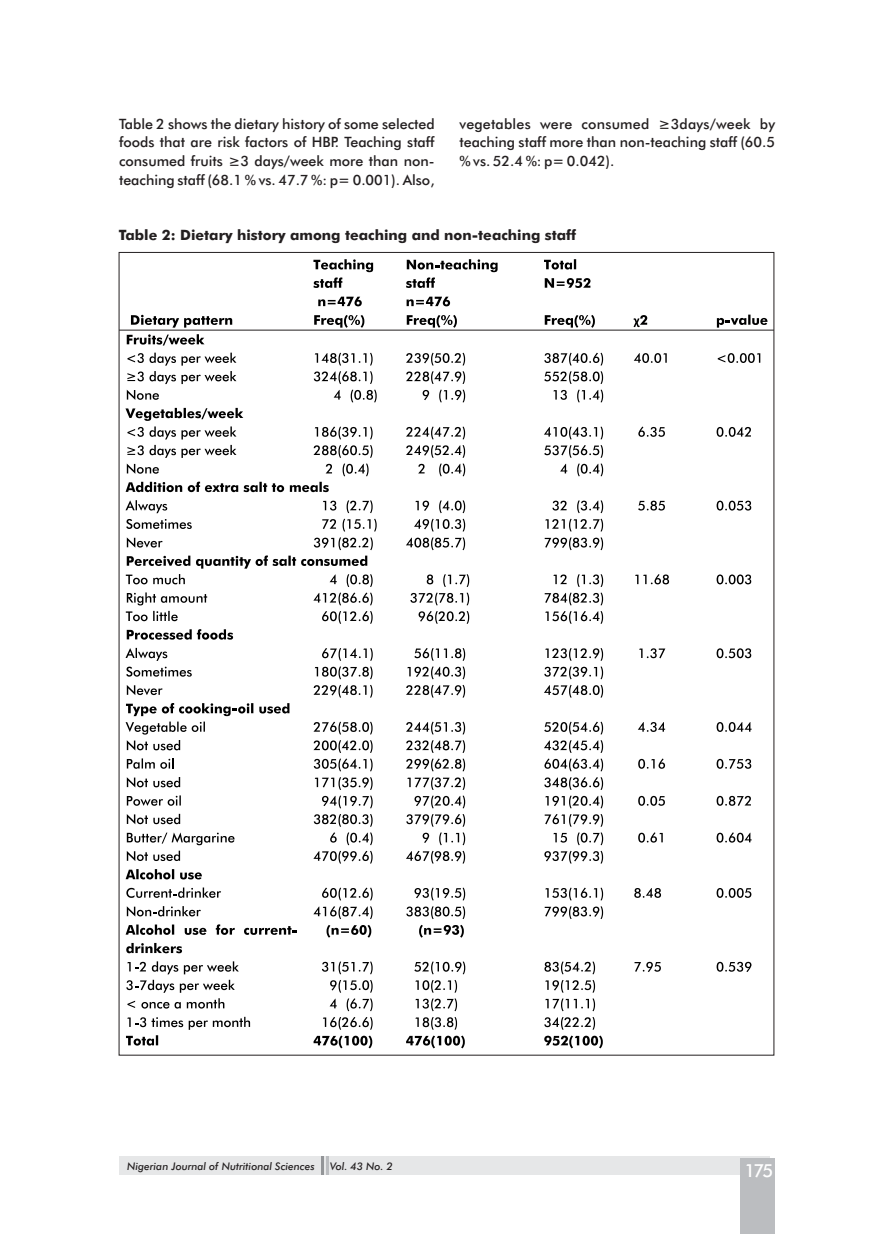
<style>
.page{position:relative;width:893px;height:1234px;background:#fff}
.page>*{position:absolute;margin:0;border:0;box-sizing:border-box;transform-origin:0 0}
.t1{font:500 18px "Futura BT";color:#fff}
.t2{font:500 14.25px/18.8px "Futura BT";color:#231f20;text-align:justify}
.t3{font:700 14.25px "Futura BT";color:#231f20}
.t4{font:italic 500 10.5px "Futura BT";color:#231f20}
</style>
<div class="page">
<svg style="left:313px;top:259px;width:60px;height:29px"></svg>
<svg style="left:318px;top:296px;width:44px;height:10px"></svg>
<svg style="left:406px;top:259px;width:92px;height:29px"></svg>
<svg style="left:407px;top:296px;width:43px;height:10px"></svg>
<svg style="left:544px;top:259px;width:32px;height:10px"></svg>
<svg style="left:545px;top:278px;width:45px;height:10px"></svg>
<svg style="left:131px;top:315px;width:101px;height:12px"></svg>
<svg style="left:314px;top:315px;width:50px;height:13px"></svg>
<svg style="left:407px;top:315px;width:50px;height:13px"></svg>
<svg style="left:545px;top:315px;width:50px;height:13px"></svg>
<svg style="left:634px;top:315px;width:13px;height:12px"></svg>
<svg style="left:717px;top:314px;width:50px;height:13px"></svg>
<svg style="left:127px;top:334px;width:77px;height:11px"></svg>
<svg style="left:127px;top:352px;width:109px;height:13px"></svg>
<svg style="left:315px;top:352px;width:58px;height:13px"></svg>
<svg style="left:406px;top:352px;width:59px;height:13px"></svg>
<svg style="left:544px;top:352px;width:59px;height:13px"></svg>
<svg style="left:634px;top:353px;width:33px;height:10px"></svg>
<svg style="left:718px;top:353px;width:42px;height:10px"></svg>
<svg style="left:127px;top:371px;width:109px;height:29px"></svg>
<svg style="left:314px;top:371px;width:63px;height:31px"></svg>
<svg style="left:406px;top:371px;width:59px;height:31px"></svg>
<svg style="left:544px;top:371px;width:59px;height:31px"></svg>
<svg style="left:125px;top:408px;width:118px;height:31px"></svg>
<svg style="left:315px;top:426px;width:58px;height:13px"></svg>
<svg style="left:406px;top:426px;width:59px;height:13px"></svg>
<svg style="left:544px;top:426px;width:59px;height:13px"></svg>
<svg style="left:638px;top:426px;width:27px;height:11px"></svg>
<svg style="left:717px;top:427px;width:34px;height:10px"></svg>
<svg style="left:406px;top:445px;width:59px;height:31px"></svg>
<svg style="left:544px;top:445px;width:59px;height:31px"></svg>
<svg style="left:126px;top:445px;width:247px;height:47px"></svg>
<svg style="left:126px;top:500px;width:41px;height:13px"></svg>
<svg style="left:638px;top:500px;width:27px;height:10px"></svg>
<svg style="left:717px;top:500px;width:34px;height:10px"></svg>
<svg style="left:126px;top:519px;width:66px;height:10px"></svg>
<svg style="left:322px;top:500px;width:55px;height:31px"></svg>
<svg style="left:414px;top:500px;width:51px;height:31px"></svg>
<svg style="left:545px;top:500px;width:58px;height:31px"></svg>
<svg style="left:406px;top:537px;width:59px;height:13px"></svg>
<svg style="left:545px;top:537px;width:58px;height:13px"></svg>
<svg style="left:127px;top:537px;width:246px;height:31px"></svg>
<svg style="left:126px;top:574px;width:59px;height:10px"></svg>
<svg style="left:635px;top:574px;width:34px;height:10px"></svg>
<svg style="left:717px;top:574px;width:34px;height:10px"></svg>
<svg style="left:313px;top:574px;width:60px;height:31px"></svg>
<svg style="left:410px;top:574px;width:59px;height:31px"></svg>
<svg style="left:545px;top:574px;width:58px;height:31px"></svg>
<svg style="left:126px;top:592px;width:81px;height:29px"></svg>
<svg style="left:322px;top:611px;width:51px;height:12px"></svg>
<svg style="left:419px;top:611px;width:50px;height:12px"></svg>
<svg style="left:545px;top:611px;width:58px;height:12px"></svg>
<svg style="left:127px;top:629px;width:106px;height:10px"></svg>
<svg style="left:126px;top:647px;width:41px;height:13px"></svg>
<svg style="left:322px;top:648px;width:51px;height:12px"></svg>
<svg style="left:414px;top:648px;width:51px;height:12px"></svg>
<svg style="left:545px;top:648px;width:58px;height:12px"></svg>
<svg style="left:639px;top:648px;width:26px;height:10px"></svg>
<svg style="left:717px;top:648px;width:34px;height:10px"></svg>
<svg style="left:126px;top:666px;width:66px;height:10px"></svg>
<svg style="left:127px;top:685px;width:36px;height:10px"></svg>
<svg style="left:313px;top:666px;width:60px;height:31px"></svg>
<svg style="left:406px;top:666px;width:59px;height:31px"></svg>
<svg style="left:544px;top:666px;width:59px;height:31px"></svg>
<svg style="left:313px;top:721px;width:60px;height:13px"></svg>
<svg style="left:406px;top:721px;width:59px;height:13px"></svg>
<svg style="left:544px;top:721px;width:59px;height:13px"></svg>
<svg style="left:638px;top:722px;width:27px;height:9px"></svg>
<svg style="left:717px;top:722px;width:35px;height:9px"></svg>
<svg style="left:126px;top:703px;width:163px;height:47px"></svg>
<svg style="left:313px;top:740px;width:60px;height:12px"></svg>
<svg style="left:406px;top:740px;width:59px;height:12px"></svg>
<svg style="left:544px;top:740px;width:59px;height:12px"></svg>
<svg style="left:127px;top:758px;width:47px;height:10px"></svg>
<svg style="left:314px;top:758px;width:59px;height:13px"></svg>
<svg style="left:406px;top:758px;width:59px;height:13px"></svg>
<svg style="left:544px;top:758px;width:59px;height:13px"></svg>
<svg style="left:638px;top:758px;width:27px;height:10px"></svg>
<svg style="left:717px;top:758px;width:34px;height:10px"></svg>
<svg style="left:127px;top:777px;width:53px;height:10px"></svg>
<svg style="left:315px;top:777px;width:58px;height:12px"></svg>
<svg style="left:407px;top:777px;width:58px;height:12px"></svg>
<svg style="left:544px;top:777px;width:59px;height:12px"></svg>
<svg style="left:127px;top:795px;width:54px;height:10px"></svg>
<svg style="left:638px;top:795px;width:27px;height:10px"></svg>
<svg style="left:717px;top:795px;width:34px;height:10px"></svg>
<svg style="left:127px;top:813px;width:53px;height:11px"></svg>
<svg style="left:314px;top:795px;width:59px;height:31px"></svg>
<svg style="left:406px;top:795px;width:59px;height:31px"></svg>
<svg style="left:545px;top:795px;width:58px;height:31px"></svg>
<svg style="left:638px;top:832px;width:25px;height:10px"></svg>
<svg style="left:717px;top:832px;width:35px;height:10px"></svg>
<svg style="left:127px;top:832px;width:108px;height:29px"></svg>
<svg style="left:313px;top:832px;width:60px;height:31px"></svg>
<svg style="left:406px;top:832px;width:59px;height:31px"></svg>
<svg style="left:544px;top:832px;width:59px;height:31px"></svg>
<svg style="left:126px;top:869px;width:76px;height:10px"></svg>
<svg style="left:126px;top:887px;width:95px;height:10px"></svg>
<svg style="left:322px;top:887px;width:51px;height:13px"></svg>
<svg style="left:414px;top:887px;width:51px;height:13px"></svg>
<svg style="left:545px;top:887px;width:58px;height:13px"></svg>
<svg style="left:634px;top:888px;width:27px;height:9px"></svg>
<svg style="left:717px;top:888px;width:34px;height:9px"></svg>
<svg style="left:127px;top:906px;width:74px;height:10px"></svg>
<svg style="left:313px;top:906px;width:60px;height:12px"></svg>
<svg style="left:406px;top:906px;width:59px;height:12px"></svg>
<svg style="left:545px;top:906px;width:58px;height:12px"></svg>
<svg style="left:126px;top:924px;width:171px;height:10px"></svg>
<svg style="left:126px;top:942px;width:56px;height:11px"></svg>
<svg style="left:327px;top:925px;width:44px;height:12px"></svg>
<svg style="left:419px;top:924px;width:45px;height:13px"></svg>
<svg style="left:634px;top:961px;width:27px;height:10px"></svg>
<svg style="left:717px;top:961px;width:34px;height:10px"></svg>
<svg style="left:322px;top:961px;width:51px;height:31px"></svg>
<svg style="left:414px;top:961px;width:51px;height:31px"></svg>
<svg style="left:544px;top:961px;width:51px;height:31px"></svg>
<svg style="left:126px;top:961px;width:113px;height:47px"></svg>
<svg style="left:330px;top:998px;width:43px;height:12px"></svg>
<svg style="left:415px;top:998px;width:42px;height:12px"></svg>
<svg style="left:545px;top:998px;width:50px;height:12px"></svg>
<svg style="left:323px;top:1017px;width:50px;height:12px"></svg>
<svg style="left:415px;top:1017px;width:42px;height:12px"></svg>
<svg style="left:544px;top:1017px;width:51px;height:12px"></svg>
<svg style="left:126px;top:1016px;width:124px;height:29px"></svg>
<svg style="left:314px;top:1035px;width:58px;height:13px"></svg>
<svg style="left:406px;top:1035px;width:59px;height:13px"></svg>
<svg style="left:544px;top:1035px;width:59px;height:13px"></svg>
<hr style="left:119px;top:329px;width:655px;height:1px;background:#231f20">
<div style="left:119px;top:1156px;width:651px;height:18px;background:#e6e7e8"></div>
<svg style="left:321px;top:1156px;width:7px;height:18px"></svg>
<div style="left:741px;top:1157px;width:34px;height:76px;background:#bbbdc0"></div>
<p class="t2" style="left:119px;top:115px;width:317px">Table 2 shows the dietary history of some selected foods that are risk factors of HBP. Teaching staff consumed fruits ≥3 days/week more than non&shy;teaching staff (68.1 % vs. 47.7 %: p= 0.001). Also,</p>
<p class="t2" style="left:459px;top:115px;width:317px">vegetables were consumed ≥3days/week by teaching staff more than non-teaching staff (60.5 % vs. 52.4 %: p= 0.042).</p>
<p class="t3" style="left:119px;top:229px;width:459px">Table 2: Dietary history among teaching and non-teaching staff</p>
<p class="t4" style="left:127px;top:1161px;width:189px">Nigerian Journal of Nutritional Sciences</p>
<p class="t4" style="left:330px;top:1161px;width:64px">Vol. 43 No. 2</p>
<p class="t1" style="left:744px;top:1162px;width:30px">175</p>
</div>
